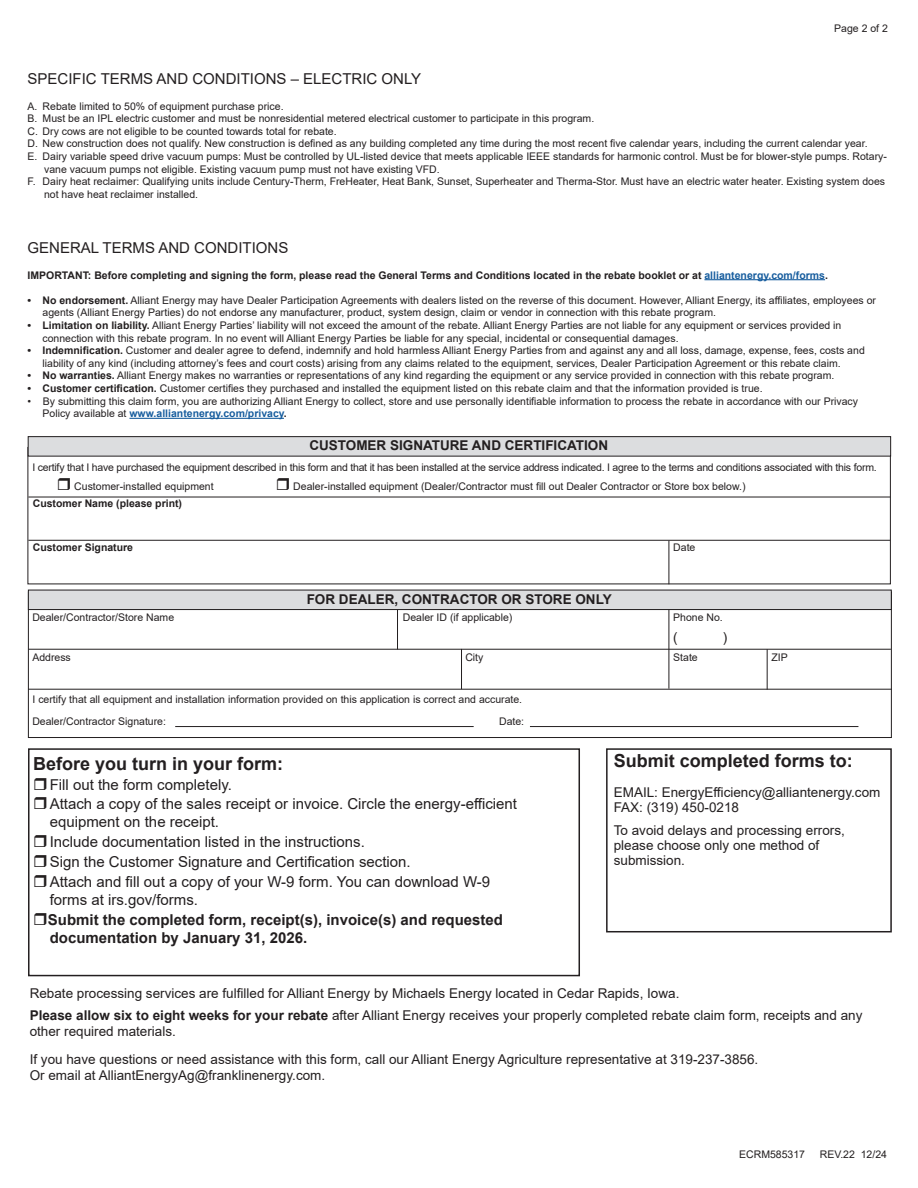
<style>
.page{position:relative;width:918px;height:1188px;background:#fff}
.page>*{position:absolute;margin:0;border:0;box-sizing:border-box;transform-origin:0 0}
.t1{font:700 18px "Arial";color:#231f20}
.t2{font:15px/19.8px "Arial";color:#231f20}
.t3{font:700 15px/18px "Arial";color:#231f20}
.t4{font:13.5px/15px "Arial";color:#231f20}
.t5{font:700 13.5px "Arial";color:#231f20}
.t6{font:10.5px/12.6px "Arial";color:#231f20}
.t7{font:700 10.5px "Arial";color:#231f20}
.t8{font:10.5px "Arial";letter-spacing:-.02em;color:#231f20}
.s1{color:#175d9e}
.s2{font-weight:700}
.s3{font-weight:700;color:#175d9e}
</style>
<div class="page">
<div style="left:28px;top:590px;width:863px;height:20px;background:#dcdddf"></div>
<div style="left:28px;top:590px;width:864px;height:20px;border:1px solid #231f20"></div>
<hr style="left:28px;top:689px;width:864px;height:1px;background:#231f20">
<hr style="left:669px;top:609px;width:1px;height:80px;background:#231f20">
<hr style="left:28px;top:649px;width:863px;height:1px;background:#231f20">
<hr style="left:767px;top:649px;width:1px;height:41px;background:#231f20">
<hr style="left:461px;top:649px;width:1px;height:40px;background:#231f20">
<hr style="left:397px;top:610px;width:1px;height:39px;background:#231f20">
<hr style="left:175px;top:726px;width:299px;height:1px;background:#231f20">
<hr style="left:530px;top:726px;width:328px;height:1px;background:#231f20">
<div style="left:28px;top:437px;width:863px;height:19px;background:#dcdddf"></div>
<div style="left:28px;top:436px;width:863px;height:21px;border:1px solid #231f20"></div>
<hr style="left:28px;top:497px;width:862px;height:1px;background:#231f20">
<hr style="left:28px;top:540px;width:862px;height:1px;background:#231f20">
<hr style="left:669px;top:541px;width:1px;height:43px;background:#231f20">
<div style="left:606px;top:748px;width:286px;height:184px;border:2px solid #231f20"></div>
<div style="left:28px;top:748px;width:552px;height:228px;border:2px solid #231f20"></div>
<hr style="left:704px;top:279px;width:121px;height:1px;background:#175d9e">
<hr style="left:129px;top:418px;width:155px;height:1px;background:#175d9e">
<p class="t6" style="left:834px;top:22px;width:55px">Page 2 of 2</p>
<h2 class="t2" style="left:28px;top:69px;width:395px">SPECIFIC TERMS AND CONDITIONS – ELECTRIC ONLY</h2>
<p class="t6" style="left:28px;top:100px;width:258px">A. Rebate limited to 50% of equipment purchase price.</p>
<p class="t6" style="left:28px;top:112px;width:568px">B. Must be an IPL electric customer and must be nonresidential metered electrical customer to participate in this program.</p>
<p class="t6" style="left:28px;top:125px;width:311px">C. Dry cows are not eligible to be counted towards total for rebate.</p>
<p class="t6" style="left:28px;top:137px;width:842px">D. New construction does not qualify. New construction is defined as any building completed any time during the most recent five calendar years, including the current calendar year.</p>
<p class="t6" style="left:28px;top:150px;width:861px">E. Dairy variable speed drive vacuum pumps: Must be controlled by UL-listed device that meets applicable IEEE standards for harmonic control. Must be for blower-style pumps. Rotary-</p>
<p class="t6" style="left:44px;top:163px;width:397px">vane vacuum pumps not eligible. Existing vacuum pump must not have existing VFD.</p>
<p class="t6" style="left:28px;top:175px;width:859px">F. Dairy heat reclaimer: Qualifying units include Century-Therm, FreHeater, Heat Bank, Sunset, Superheater and Therma-Stor. Must have an electric water heater. Existing system does</p>
<p class="t6" style="left:44px;top:188px;width:156px">not have heat reclaimer installed.</p>
<h2 class="t2" style="left:28px;top:238px;width:262px">GENERAL TERMS AND CONDITIONS</h2>
<p class="t7" style="left:28px;top:268px;width:802px">IMPORTANT: Before completing and signing the form, please read the General Terms and Conditions located in the rebate booklet or at <span class="s1">alliantenergy.com/forms</span>.</p>
<p class="t6" style="left:43px;top:294px;width:835px;text-indent:-15px"><span class="s2">• No endorsement.</span> Alliant Energy may have Dealer Participation Agreements with dealers listed on the reverse of this document. However, Alliant Energy, its affiliates, employees or agents (Alliant Energy Parties) do not endorse any manufacturer, product, system design, claim or vendor in connection with this rebate program.</p>
<p class="t6" style="left:43px;top:319px;width:800px;text-indent:-15px"><span class="s2">• Limitation on liability.</span> Alliant Energy Parties’ liability will not exceed the amount of the rebate. Alliant Energy Parties are not liable for any equipment or services provided in connection with this rebate program. In no event will Alliant Energy Parties be liable for any special, incidental or consequential damages.</p>
<p class="t6" style="left:43px;top:344px;width:824px;text-indent:-15px"><span class="s2">• Indemnification.</span> Customer and dealer agree to defend, indemnify and hold harmless Alliant Energy Parties from and against any and all loss, damage, expense, fees, costs and liability of any kind (including attorney’s fees and court costs) arising from any claims related to the equipment, services, Dealer Participation Agreement or this rebate claim.</p>
<p class="t6" style="left:28px;top:369px;width:808px"><span class="s2">• No warranties.</span> Alliant Energy makes no warranties or representations of any kind regarding the equipment or any service provided in connection with this rebate program.</p>
<p class="t6" style="left:28px;top:382px;width:737px"><span class="s2">• Customer certification.</span> Customer certifies they purchased and installed the equipment listed on this rebate claim and that the information provided is true.</p>
<p class="t6" style="left:43px;top:395px;width:817px;text-indent:-15px">• By submitting this claim form, you are authorizing Alliant Energy to collect, store and use personally identifiable information to process the rebate in accordance with our Privacy<br>Policy available at <span class="s3">www.alliantenergy.com/privacy</span><span class="s2">.</span></p>
<p class="t5" style="left:309px;top:436px;width:300px">CUSTOMER SIGNATURE AND CERTIFICATION</p>
<p class="t8" style="left:32px;top:460px;width:846px">I certify that I have purchased the equipment described in this form and that it has been installed at the service address indicated. I agree to the terms and conditions associated with this form.</p>
<p class="t6" style="left:74px;top:480px;width:141px">Customer-installed equipment</p>
<p class="t6" style="left:293px;top:480px;width:454px">Dealer-installed equipment (Dealer/Contractor must fill out Dealer Contractor or Store box below.)</p>
<p class="t7" style="left:33px;top:496px;width:151px">Customer Name (please print)</p>
<p class="t7" style="left:33px;top:540px;width:102px">Customer Signature</p>
<p class="t6" style="left:673px;top:541px;width:24px">Date</p>
<p class="t6" style="left:32px;top:611px;width:143px">Dealer/Contractor/Store Name</p>
<p class="t5" style="left:307px;top:589px;width:307px">FOR DEALER, CONTRACTOR OR STORE ONLY</p>
<p class="t6" style="left:403px;top:611px;width:111px">Dealer ID (if applicable)</p>
<p class="t6" style="left:32px;top:650px;width:40px">Address</p>
<p class="t6" style="left:465px;top:650px;width:20px">City</p>
<p class="t6" style="left:32px;top:689px;width:491px;line-height:21.3px">I certify that all equipment and installation information provided on this application is correct and accurate.<br>Dealer/Contractor Signature:</p>
<p class="t6" style="left:499px;top:714px;width:27px">Date:</p>
<p class="t6" style="left:673px;top:611px;width:51px">Phone No.</p>
<p class="t6" style="left:673px;top:650px;width:26px">State</p>
<p class="t6" style="left:771px;top:650px;width:18px">ZIP</p>
<p class="t4" style="left:673px;top:630px;width:6px">(</p>
<p class="t4" style="left:723px;top:630px;width:6px">)</p>
<h1 class="t1" style="left:33px;top:751px;width:252px">Before you turn in your form:</h1>
<h2 class="t2" style="left:50px;top:774px;width:469px">Fill out the form completely.<br>Attach a copy of the sales receipt or invoice. Circle the energy-efficient</h2>
<h2 class="t2" style="left:50px;top:812px;width:442px">equipment on the receipt.<br>Include documentation listed in the instructions.<br>Sign the Customer Signature and Certification section.<br>Attach and fill out a copy of your W-9 form. You can download W-9</h2>
<h2 class="t2" style="left:50px;top:890px;width:150px">forms at irs.gov/forms.</h2>
<h2 class="t3" style="left:48px;top:911px;width:457px">Submit the completed form, receipt(s), invoice(s) and requested documentation by January 31, 2026.</h2>
<h1 class="t1" style="left:614px;top:748px;width:241px">Submit completed forms to:</h1>
<p class="t4" style="left:614px;top:785px;width:268px">EMAIL: EnergyEfficiency@alliantenergy.com<br>FAX: (319) 450-0218</p>
<p class="t4" style="left:614px;top:823px;width:233px">To avoid delays and processing errors, please choose only one method of submission.</p>
<p class="t4" style="left:30px;top:985px;width:651px">Rebate processing services are fulfilled for Alliant Energy by Michaels Energy located in Cedar Rapids, Iowa.</p>
<p class="t4" style="left:30px;top:1007px;width:834px;line-height:16.2px"><span class="s2">Please allow six to eight weeks for your rebate</span> after Alliant Energy receives your properly completed rebate claim form, receipts and any other required materials.</p>
<p class="t4" style="left:30px;top:1051px;width:730px;line-height:16.2px">If you have questions or need assistance with this form, call our Alliant Energy Agriculture representative at 319-237-3856.<br>Or email at AlliantEnergyAg@franklinenergy.com.</p>
<p class="t6" style="left:739px;top:1148px;width:67px">ECRM585317</p>
<p class="t6" style="left:820px;top:1148px;width:69px">REV.22 12/24</p>
</div>
